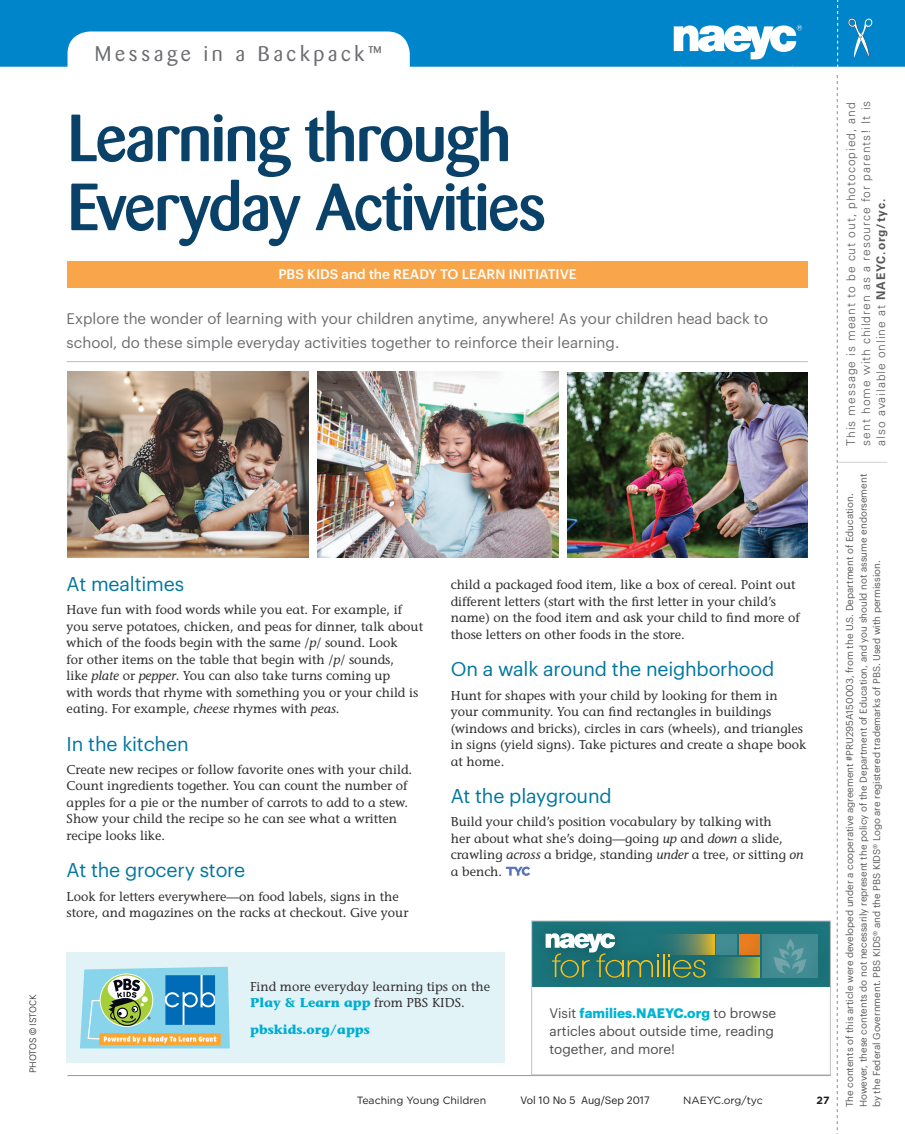
<style>
.page{position:relative;width:905px;height:1134px;background:#fff}
.page>*{position:absolute;margin:0;border:0;box-sizing:border-box;transform-origin:0 0}
.t1{font:500 66px/69px "Barmeno";letter-spacing:-.025em;color:#094169}
.Feature_Tab{font:21px "Barmeno";letter-spacing:.18em;color:#6c6d70}
.SH1{font:19.5px "Graphik";letter-spacing:-.01em;color:#00769f}
.Intro_Text_spanned{font:15px/24px "Graphik";color:#6c6d70}
.Author_Info_or_After{font:13.5px/18px "Graphik";color:#4b4c4d}
.Author_Name{font:500 13.5px "Graphik";color:#fff}
.TYC_Paragraph_Main{font:500 12.75px/16.5px "Stone Informal Std";color:#312f30}
.TYC_Paragraph_Main-2{font:700 12.75px "Stone Informal Std";color:#00aecf}
.TYC_Photo_Credit_Lin{font:300 12px/15px "Univers LT Std";letter-spacing:.08em;color:#57585a}
.TYC_Folio{font:10.5px "Gotham";color:#231f20}
.TYC_Folio-2{font:10.5px "Graphik";color:#231f20}
.TYC_Folio-3{font:700 10.5px "Gotham";color:#231f20}
.TYC_Paragraph_Main-3{font:9.75px/13.5px "Graphik";color:#57585a}
.TYC_Photo_Credit_Lin-2{font:300 9px "Univers LT Std";letter-spacing:-.01em;color:#231f20}
.s1{font-style:italic}
.s2{font-weight:700;color:#00aecf}
.s3{font-weight:700;color:#00b4d3}
.s4{font-weight:700}
</style>
<div class="page">
<div style="left:0;top:0;width:904px;height:68px;background:#0085cb"></div>
<hr style="left:68px;top:1075px;width:762px;height:1px;background:#939598">
<hr style="left:67px;top:361px;width:741px;height:1px;background:#bcbdc0">
<svg style="left:506px;top:867px;width:24px;height:9px"></svg>
<div style="left:68px;top:32px;width:342px;height:35px;background:#fff"></div>
<svg style="left:848px;top:18px;width:24px;height:40px"></svg>
<svg style="left:836px;top:75px;width:1px;height:1059px"></svg>
<svg style="left:837px;top:0;width:1px;height:67px"></svg>
<svg style="left:673px;top:25px;width:129px;height:34px"></svg>
<div style="left:68px;top:261px;width:740px;height:27px;background:#f9a64a"></div>
<hr style="left:0;top:67px;width:904px;height:3px;background:#fff">
<img style="left:798px;top:923px;width:30px;height:64px">
<img style="left:745px;top:923px;width:53px;height:64px">
<img style="left:533px;top:923px;width:212px;height:64px">
<svg style="left:545px;top:933px;width:160px;height:45px"></svg>
<div style="left:531px;top:921px;width:299px;height:154px;border:1px solid #c1c2c4"></div>
<div style="left:66px;top:952px;width:438px;height:111px;background:#e2f3f8"></div>
<img style="left:68px;top:371px;width:240px;height:186px">
<img style="left:317px;top:371px;width:241px;height:186px">
<img style="left:567px;top:372px;width:241px;height:185px">
<svg style="left:80px;top:967px;width:150px;height:81px"></svg>
<hr style="left:838px;top:462px;width:49px;height:1px;background:#d1d2d4">
<p class="TYC_Photo_Credit_Lin-2" style="left:27px;top:1073px;width:80px;rotate:-90deg">PHOTOS © ISTOCK</p>
<p class="Feature_Tab" style="left:95px;top:42px;width:289px">Message in a Backpack™</p>
<h1 class="t1" style="left:68px;top:104px;width:480px">Learning through<br>Everyday Activities</h1>
<p class="Author_Name" style="left:278px;top:264px;width:300px">PBS KIDS and the READY TO LEARN INITIATIVE</p>
<p class="Intro_Text_spanned" style="left:67px;top:305px;width:703px">Explore the wonder of learning with your children anytime, anywhere! As your children head back to school, do these simple everyday activities together to reinforce their learning.</p>
<p class="SH1" style="left:67px;top:569px;width:119px">At mealtimes</p>
<p class="TYC_Paragraph_Main" style="left:67px;top:601px;width:358px">Have fun with food words while you eat. For example, if you serve potatoes, chicken, and peas for dinner, talk about which of the foods begin with the same /<span class="s1">p</span>/ sound. Look<br>for other items on the table that begin with /<span class="s1">p</span>/ sounds,<br>like <span class="s1">plate</span> or <span class="s1">pepper</span>. You can also take turns coming up<br>with words that rhyme with something you or your child is eating. For example, <span class="s1">cheese</span> rhymes with <span class="s1">peas</span>.</p>
<p class="SH1" style="left:67px;top:729px;width:123px">In the kitchen</p>
<p class="TYC_Paragraph_Main" style="left:67px;top:761px;width:347px">Create new recipes or follow favorite ones with your child.<br>Count ingredients together. You can count the number of apples for a pie or the number of carrots to add to a stew.<br>Show your child the recipe so he can see what a written recipe looks like.</p>
<p class="SH1" style="left:67px;top:856px;width:180px">At the grocery store</p>
<p class="TYC_Paragraph_Main" style="left:67px;top:888px;width:343px">Look for letters everywhere—on food labels, signs in the store, and magazines on the racks at checkout. Give your</p>
<p class="TYC_Paragraph_Main" style="left:451px;top:577px;width:350px">child a packaged food item, like a box of cereal. Point out different letters (start with the first letter in your child’s name) on the food item and ask your child to find more of those letters on other foods in the store.</p>
<p class="SH1" style="left:451px;top:655px;width:325px">On a walk around the neighborhood</p>
<p class="TYC_Paragraph_Main" style="left:451px;top:687px;width:357px">Hunt for shapes with your child by looking for them in your community. You can find rectangles in buildings (windows and bricks), circles in cars (wheels), and triangles in signs (yield signs). Take pictures and create a shape book at home.</p>
<p class="SH1" style="left:451px;top:781px;width:162px">At the playground</p>
<p class="TYC_Paragraph_Main" style="left:451px;top:814px;width:354px">Build your child’s position vocabulary by talking with<br>her about what she’s doing—going <span class="s1">up</span> and <span class="s1">down</span> a slide, crawling <span class="s1">across</span> a bridge, standing <span class="s1">under</span> a tree, or sitting <span class="s1">on </span>a bench.</p>
<p class="TYC_Paragraph_Main" style="left:250px;top:978px;width:241px">Find more everyday learning tips on the<br><span class="s2">Play &amp; Learn app</span> from PBS KIDS.</p>
<p class="TYC_Paragraph_Main-2" style="left:250px;top:1022px;width:121px">pbskids.org/apps</p>
<p class="Author_Info_or_After" style="left:549px;top:1003px;width:228px">Visit <span class="s3">families.NAEYC.org</span> to browse articles about outside time, reading together, and more!</p>
<p class="TYC_Folio" style="left:357px;top:1094px;width:131px">Teaching Young Children</p>
<p class="TYC_Folio-2" style="left:520px;top:1092px;width:130px">Vol 10 No 5 Aug/Sep 2017</p>
<p class="TYC_Folio" style="left:683px;top:1094px;width:81px">NAEYC.org/tyc</p>
<p class="TYC_Folio-3" style="left:816px;top:1094px;width:14px">27</p>
<p class="TYC_Photo_Credit_Lin" style="left:843px;top:446px;width:346px;rotate:-90deg">This message is meant to be cut out, photocopied, and sent home with children as a resource for parents! It is also available online at <span class="s4">NAEYC.org/tyc.</span></p>
<p class="TYC_Paragraph_Main-3" style="left:842px;top:1107px;width:635px;rotate:-90deg">The contents of this article were developed under a cooperative agreement #PRU295A150003, from the U.S. Department of Education.<br>However, these contents do not necessarily represent the policy of the Department of Education, and you should not assume endorsement by the Federal Government. PBS KIDS® and the PBS KIDS® Logo are registered trademarks of PBS. Used with permission.</p>
</div>
